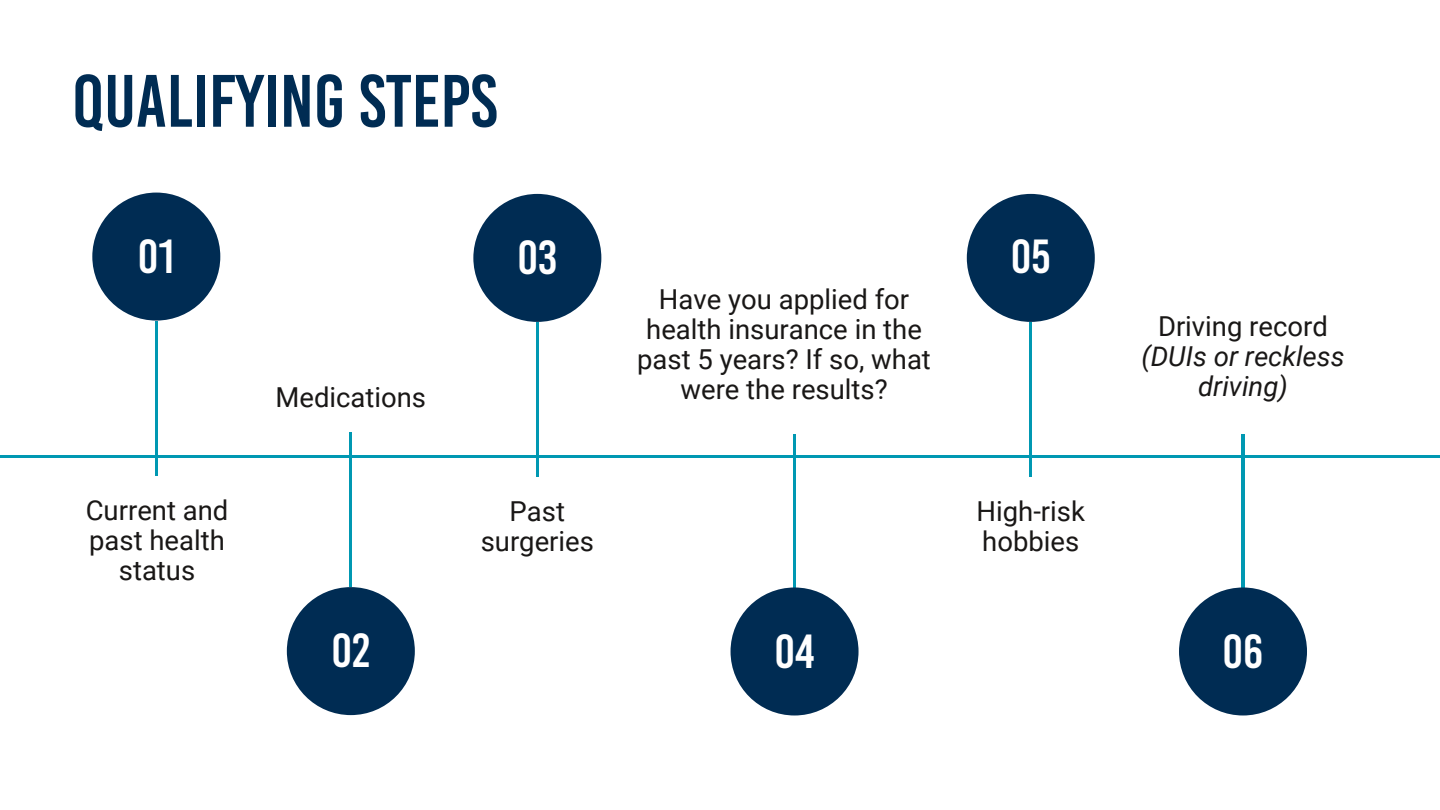
<style>
.page{position:relative;width:1440px;height:810px;background:#fff}
.page>*{position:absolute;margin:0;border:0;box-sizing:border-box;transform-origin:0 0}
.t1{font:74px "Bebas Kai";color:#002c53}
.t2{font:47.6px "Bebas Kai";color:#fff}
.t3{font:27.5px/30px "Roboto";color:#191716;text-align:center}
.t4{font:italic 27.5px/30px "Roboto";color:#191716;text-align:center}
.s1{font-style:normal}
</style>
<div class="page">
<hr style="left:0;top:455px;width:1440px;height:3px;background:#0098b2">
<div style="left:92px;top:193px;width:128px;height:128px;background:#002c53;border-radius:50%"></div>
<div style="left:473px;top:194px;width:128px;height:128px;background:#002c53;border-radius:50%"></div>
<div style="left:287px;top:587px;width:128px;height:128px;background:#002c53;border-radius:50%"></div>
<div style="left:967px;top:194px;width:128px;height:128px;background:#002c53;border-radius:50%"></div>
<hr style="left:155px;top:321px;width:2px;height:155px;background:#0098b2">
<hr style="left:536px;top:322px;width:2px;height:155px;background:#0098b2">
<hr style="left:350px;top:432px;width:2px;height:155px;background:#0098b2">
<hr style="left:1030px;top:322px;width:2px;height:155px;background:#0098b2">
<hr style="left:793px;top:434px;width:3px;height:155px;background:#0098b2">
<hr style="left:1242px;top:434px;width:2px;height:155px;background:#0098b2">
<div style="left:731px;top:587px;width:128px;height:128px;background:#002c53;border-radius:50%"></div>
<div style="left:1179px;top:587px;width:128px;height:128px;background:#002c53;border-radius:50%"></div>
<p class="t1" style="left:72px;top:56px;width:427px">QUALIFYING STEPS</p>
<p class="t2" style="left:138px;top:227px;width:38px">01</p>
<p class="t2" style="left:518px;top:229px;width:41px">03</p>
<p class="t3" style="left:276px;top:383px;width:152px">Medications</p>
<p class="t3" style="left:637px;top:285px;width:295px">Have you applied for health insurance in the past 5 years? If so, what were the results?</p>
<p class="t2" style="left:1011px;top:227px;width:41px">05</p>
<p class="t3" style="left:86px;top:496px;width:144px">Current and past health status</p>
<p class="t3" style="left:481px;top:497px;width:115px">Past surgeries</p>
<p class="t3" style="left:977px;top:497px;width:110px;text-align:left">High-risk hobbies</p>
<p class="t4" style="left:1141px;top:312px;width:205px"><span class="s1">Driving record </span>(DUIs or reckless driving)</p>
<p class="t2" style="left:331px;top:622px;width:40px">02</p>
<p class="t2" style="left:774px;top:622px;width:42px">04</p>
<p class="t2" style="left:1223px;top:622px;width:42px">06</p>
</div>
